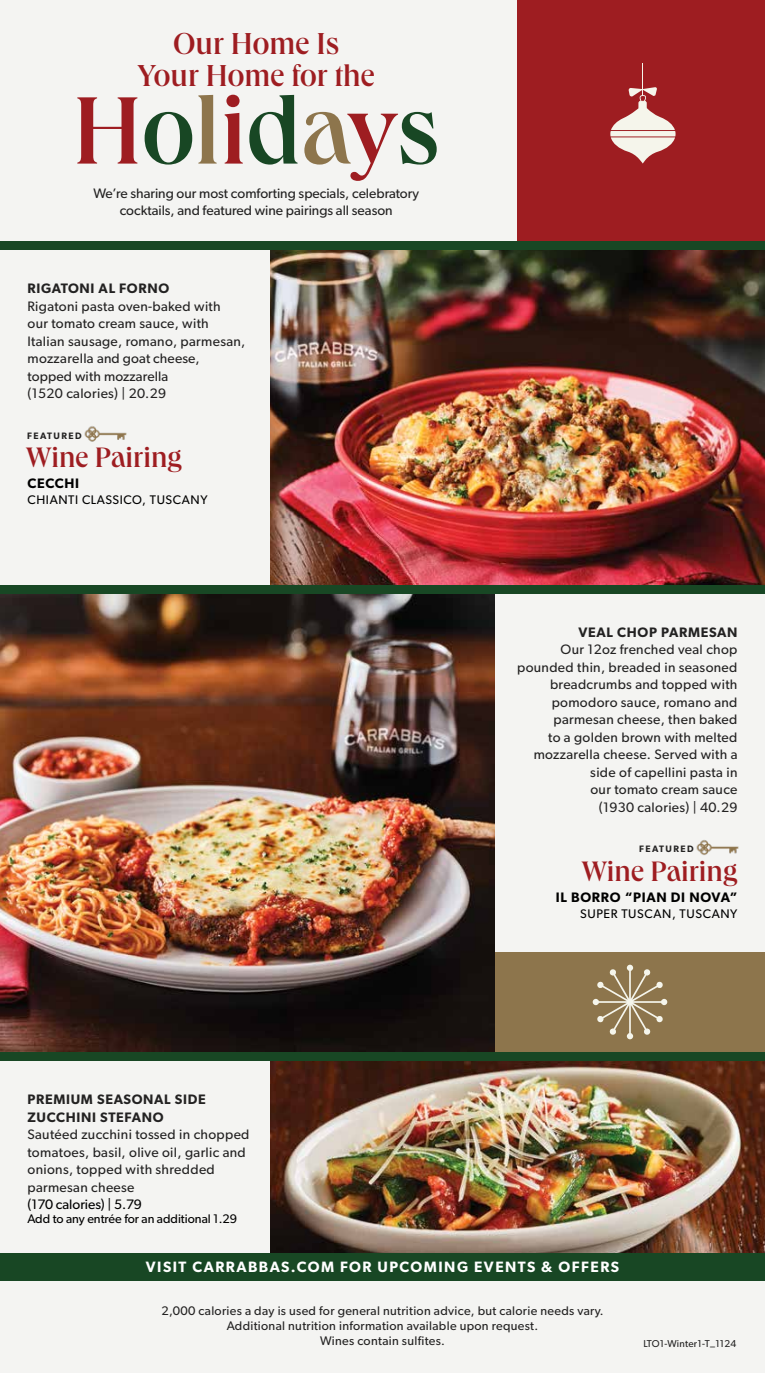
<style>
.page{position:relative;width:765px;height:1373px;background:#fff}
.page>*{position:absolute;margin:0;border:0;box-sizing:border-box;transform-origin:0 0}
.t1{font:500 98.75px "Queens";color:#9e1d21}
.t2{font:500 31.25px/31.6px "Queens";color:#9e1d21;text-align:center}
.t3{font:500 29px "Queens";color:#9e1d21}
.t4{font:600 15px "Gibson";letter-spacing:.1em;color:#fff}
.t5{font:13.75px/17.5px "Gibson";letter-spacing:.025em;color:#232222}
.t6{font:13.75px/16.2px "Gibson";color:#232222;text-align:center}
.t7{font:600 13.75px/17.5px "Gibson";letter-spacing:.05em;color:#232222}
.t8{font:600 13.75px "Gibson";letter-spacing:.05em;color:#000}
.t9{font:13.75px "Gibson";color:#000}
.t10{font:12.5px/15px "Gibson";letter-spacing:.025em;color:#232222;text-align:center}
.t11{font:12.5px "Gibson";letter-spacing:.05em;color:#000}
.t12{font:12.5px "Gibson";color:#000}
.t13{font:10px "Gibson";letter-spacing:.025em;color:#232222}
.t14{font:600 9.38px "Gibson";letter-spacing:.16em;color:#232222}
.s1{color:#184724}
.s2{color:#8d754c}
</style>
<div class="page">
<div style="left:0;top:0;width:765px;height:1372px;background:#f4f4f2"></div>
<div style="left:495px;top:951px;width:270px;height:101px;background:#8d754c"></div>
<div style="left:518px;top:0;width:247px;height:245px;background:#9e1d21"></div>
<hr style="left:642px;top:63px;width:1px;height:32px;background:#f5f5eb">
<svg style="left:610px;top:87px;width:66px;height:77px"></svg>
<img style="left:0;top:593px;width:495px;height:459px">
<img style="left:270px;top:250px;width:495px;height:335px">
<img style="left:270px;top:1061px;width:495px;height:191px">
<div style="left:0;top:241px;width:765px;height:9px;background:#184724"></div>
<div style="left:0;top:585px;width:765px;height:8px;background:#184724"></div>
<div style="left:0;top:1052px;width:765px;height:9px;background:#184724"></div>
<img style="left:84px;top:426px;width:43px;height:16px">
<img style="left:696px;top:840px;width:43px;height:15px">
<div style="left:0;top:1252px;width:765px;height:28px;background:#184724"></div>
<svg style="left:593px;top:964px;width:74px;height:75px"></svg>
<h2 class="t2" style="left:138px;top:26px;width:239px">Our Home Is<br>Your Home for the</h2>
<h1 class="t1" style="left:73px;top:67px;width:369px">H<span class="s1">o</span><span class="s2">l</span>i<span class="s1">d</span><span class="s2">a</span>y<span class="s1">s</span></h1>
<p class="t6" style="left:93px;top:185px;width:327px">We’re sharing our most comforting specials, celebratory cocktails, and featured wine pairings all season</p>
<p class="t7" style="left:27px;top:279px;width:143px">RIGATONI AL FORNO</p>
<p class="t5" style="left:27px;top:297px;width:219px">Rigatoni pasta oven-baked with<br>our tomato cream sauce, with<br>Italian sausage, romano, parmesan, mozzarella and goat cheese, topped with mozzarella<br>(1520 calories) | 20.29</p>
<p class="t14" style="left:27px;top:430px;width:56px">FEATURED</p>
<h3 class="t3" style="left:26px;top:439px;width:157px">Wine Pairing</h3>
<p class="t8" style="left:27px;top:475px;width:53px">CECCHI</p>
<p class="t11" style="left:27px;top:492px;width:182px">CHIANTI CLASSICO, TUSCANY</p>
<p class="t7" style="left:28px;top:1090px;width:180px">PREMIUM SEASONAL SIDE<br>ZUCCHINI STEFANO</p>
<p class="t5" style="left:28px;top:1125px;width:224px">Sautéed zucchini tossed in chopped tomatoes, basil, olive oil, garlic and onions, topped with shredded parmesan cheese</p>
<p class="t9" style="left:28px;top:1195px;width:116px">(170 calories) | 5.79</p>
<p class="t12" style="left:28px;top:1211px;width:211px">Add to any entrée for an additional 1.29</p>
<p class="t7" style="left:579px;top:623px;width:160px">VEAL CHOP PARMESAN</p>
<p class="t5" style="left:517px;top:640px;width:222px;text-align:right">Our 12oz frenched veal chop pounded thin, breaded in seasoned breadcrumbs and topped with pomodoro sauce, romano and parmesan cheese, then baked<br>to a golden brown with melted mozzarella cheese. Served with a side of capellini pasta in<br>our tomato cream sauce<br>(1930 calories) | 40.29</p>
<p class="t14" style="left:639px;top:843px;width:56px">FEATURED</p>
<h3 class="t3" style="left:582px;top:852px;width:157px">Wine Pairing</h3>
<p class="t8" style="left:556px;top:888px;width:183px">IL BORRO “PIAN DI NOVA”</p>
<p class="t11" style="left:580px;top:906px;width:159px">SUPER TUSCAN, TUSCANY</p>
<p class="t4" style="left:146px;top:1257px;width:475px">VISIT CARRABBAS.COM FOR UPCOMING EVENTS &amp; OFFERS</p>
<p class="t10" style="left:161px;top:1303px;width:444px">2,000 calories a day is used for general nutrition advice, but calorie needs vary.<br>Additional nutrition information available upon request.<br>Wines contain sulfites.</p>
<p class="t13" style="left:643px;top:1337px;width:94px">LTO1-Winter1-T_1124</p>
</div>
